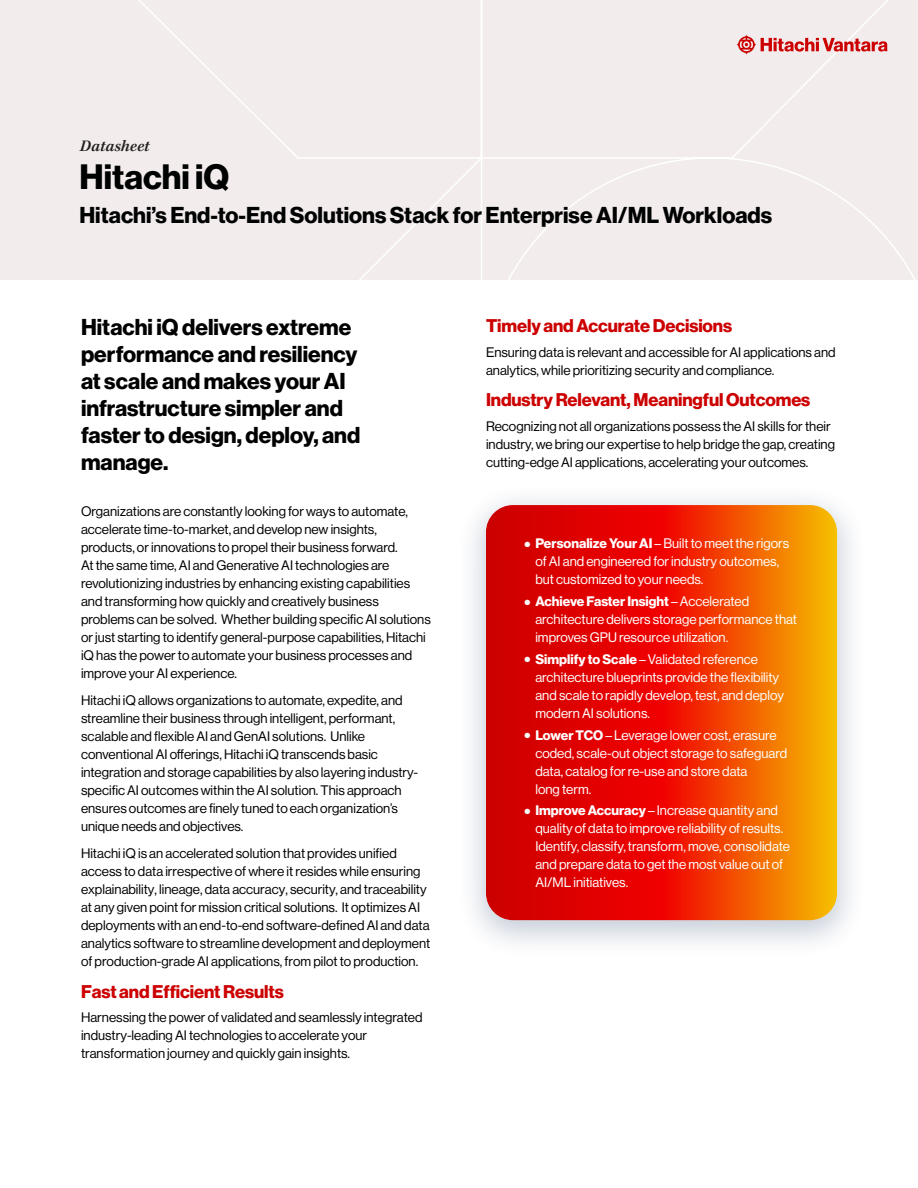
<style>
.page{position:relative;width:918px;height:1188px;background:#fff}
.page>*{position:absolute;margin:0;border:0;box-sizing:border-box;transform-origin:0 0}
.Main_Title_Black{font:34.5px "N Haas Grotesk DS Pro 75 Bd";color:#000101}
.Body{font:22.5px/27px "N Haas Grotesk DS Pro 75 Bd";color:#000101}
.Lead_Paragraph_15_18{font:22.5px "N Haas Grotesk DS Pro 75 Bd";color:#000101}
.Primary-Subhead-Red{font:18px "N Haas Grotesk DS Pro 75 Bd";letter-spacing:-.005em;color:#c00}
.Body-2{font:18px "N Haas Grotesk DS Pro 75 Bd";letter-spacing:-.005em;color:#c00}
.t1{font:italic 600 16.5px "Kepler Std";color:#231f20}
.Body-3{font:13.5px/18px "N Haas Grotesk DS Pro 55 Rg";color:#000101}
.t2{font:13.5px/18px "N Haas Grotesk DS Pro 55 Rg";color:#fff}
.s1{font-family:"N Haas Grotesk DS Pro 75 Bd"}
</style>
<div class="page">
<div style="left:17px;top:0;width:901px;height:280px;background:#f2ecec"></div>
<svg style="left:736px;top:35px;width:152px;height:20px;background:#e59e9e"></svg>
<div style="left:456px;top:484px;width:411px;height:475px;background:#0e2b5d;opacity:.24"></div>
<svg style="left:486px;top:505px;width:351px;height:415px;background:#e82e01"></svg>
<p class="t1" style="left:80px;top:136px;width:71px">Datasheet</p>
<p class="Main_Title_Black" style="left:80px;top:157px;width:151px">Hitachi iQ</p>
<p class="Lead_Paragraph_15_18" style="left:80px;top:202px;width:694px">Hitachi’s End-to-End Solutions Stack for Enterprise AI/ML Workloads</p>
<p class="Body" style="left:81px;top:314px;width:281px">Hitachi iQ delivers extreme performance and resiliency at scale and makes your AI infrastructure simpler and faster to design, deploy, and manage.</p>
<p class="Body-3" style="left:81px;top:502px;width:351px">Organizations are constantly looking for ways to automate, accelerate time-to-market, and develop new insights, products, or innovations to propel their business forward.<br>At the same time, AI and Generative AI technologies are revolutionizing industries by enhancing existing capabilities and transforming how quickly and creatively business problems can be solved. Whether building specific AI solutions or just starting to identify general-purpose capabilities, Hitachi iQ has the power to automate your business processes and improve your AI experience.</p>
<p class="Body-3" style="left:81px;top:691px;width:339px">Hitachi iQ allows organizations to automate, expedite, and streamline their business through intelligent, performant, scalable and flexible AI and GenAI solutions. Unlike conventional AI offerings, Hitachi iQ transcends basic integration and storage capabilities by also layering industry&shy;specific AI outcomes within the AI solution. This approach ensures outcomes are finely tuned to each organization’s unique needs and objectives.</p>
<p class="Body-3" style="left:81px;top:844px;width:351px">Hitachi iQ is an accelerated solution that provides unified access to data irrespective of where it resides while ensuring explainability, lineage, data accuracy, security, and traceability at any given point for mission critical solutions. It optimizes AI deployments with an end-to-end software-defined AI and data analytics software to streamline development and deployment of production-grade AI applications, from pilot to production.</p>
<p class="Body-2" style="left:81px;top:981px;width:204px">Fast and Efficient Results</p>
<p class="Body-3" style="left:81px;top:1009px;width:343px">Harnessing the power of validated and seamlessly integrated industry-leading AI technologies to accelerate your transformation journey and quickly gain insights.</p>
<p class="Primary-Subhead-Red" style="left:486px;top:315px;width:248px">Timely and Accurate Decisions</p>
<p class="Body-3" style="left:486px;top:343px;width:351px">Ensuring data is relevant and accessible for AI applications and analytics, while prioritizing security and compliance.</p>
<p class="Primary-Subhead-Red" style="left:486px;top:389px;width:326px">Industry Relevant, Meaningful Outcomes</p>
<p class="Body-3" style="left:486px;top:417px;width:351px">Recognizing not all organizations possess the AI skills for their industry, we bring our expertise to help bridge the gap, creating cutting-edge AI applications, accelerating your outcomes.</p>
<p class="t2" style="left:535px;top:535px;width:255px;text-indent:-11px">● <span class="s1">Personalize Your AI</span> – Built to meet the rigors of AI and engineered for industry outcomes, but customized to your needs.</p>
<p class="t2" style="left:535px;top:592px;width:263px;text-indent:-11px">● <span class="s1">Achieve Faster Insight</span> – Accelerated architecture delivers storage performance that improves GPU resource utilization.</p>
<p class="t2" style="left:535px;top:650px;width:250px;text-indent:-11px">● <span class="s1">Simplify to Scale</span> – Validated reference architecture blueprints provide the flexibility and scale to rapidly develop, test, and deploy modern AI solutions.</p>
<p class="t2" style="left:535px;top:726px;width:253px;text-indent:-11px">● <span class="s1">Lower TCO</span> – Leverage lower cost, erasure coded, scale-out object storage to safeguard data, catalog for re-use and store data<br>long term.</p>
<p class="t2" style="left:535px;top:802px;width:256px;text-indent:-11px">● <span class="s1">Improve Accuracy</span> – Increase quantity and quality of data to improve reliability of results.<br>Identify, classify, transform, move, consolidate and prepare data to get the most value out of AI/ML initiatives.</p>
</div>
